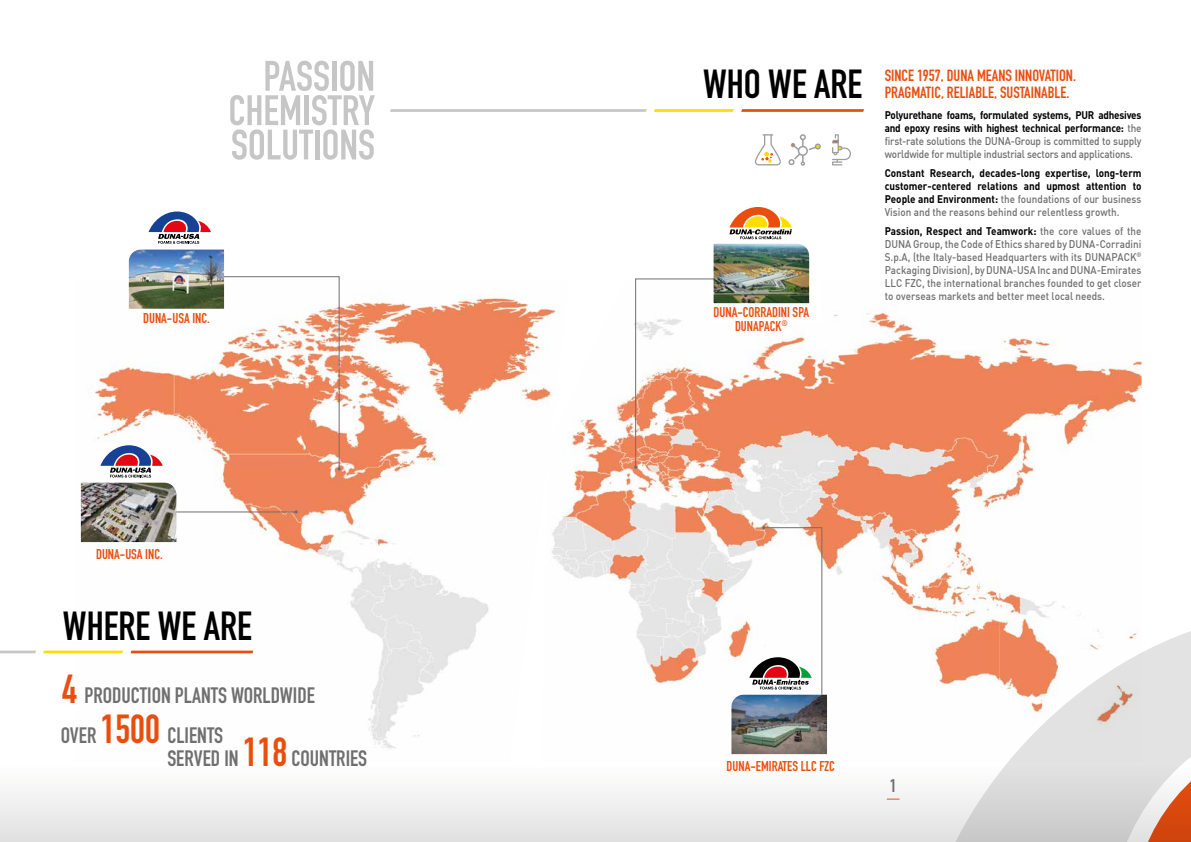
<style>
.page{position:relative;width:1191px;height:842px;background:#fff}
.page>*{position:absolute;margin:0;border:0;box-sizing:border-box;transform-origin:0 0}
.t1{font:700 40px "DIN Condensed";color:#000}
.t2{font:700 22px/40.5px "DIN Condensed";color:#706f6f}
.t3{font:700 18px "DIN Condensed";color:#706f6f}
.t4{font:700 16px/17px "DIN Condensed";color:#e94e0f}
.t5{font:700 14px/14px "DIN Condensed";color:#e94e0f;text-align:center}
.t6{font:500 11px/13px "DIN";letter-spacing:-.01em;color:#706f6f;text-align:justify;scale:.9 1}
.t7{font:700 11px/13px "DIN";color:#000;text-align:justify;scale:.9 1}
.s1{font-size:40px;color:#e94e0f}
.s2{color:#e85115}
.s3{font-weight:700;color:#000}
.s4{font-weight:500;color:#706f6f}
</style>
<div class="page">
<div style="left:0;top:747px;width:1191px;height:95px;background:linear-gradient(to bottom,#fff,#e2e2e2)"></div>
<img style="left:569px;top:312px;width:572px;height:451px">
<div style="left:709px;top:272px;width:111px;height:51px;background:#fff"></div>
<img style="left:77px;top:281px;width:492px;height:482px">
<svg style="left:221px;top:276px;width:120px;height:195px"></svg>
<svg style="left:755px;top:134px;width:26px;height:31px"></svg>
<svg style="left:832px;top:134px;width:19px;height:31px"></svg>
<svg style="left:788px;top:134px;width:33px;height:32px"></svg>
<svg style="left:230px;top:61px;width:145px;height:99px"></svg>
<img style="left:129px;top:250px;width:95px;height:59px">
<svg style="left:939px;top:608px;width:252px;height:234px"></svg>
<svg style="left:1136px;top:728px;width:55px;height:114px;background:#e1bfb2"></svg>
<svg style="left:634px;top:278px;width:97px;height:191px"></svg>
<hr style="left:172px;top:512px;width:124px;height:1px;background:#706f6f">
<svg style="left:294px;top:510px;width:4px;height:4px"></svg>
<img style="left:81px;top:483px;width:95px;height:59px">
<img style="left:713px;top:244px;width:96px;height:59px">
<svg style="left:654px;top:109px;width:80px;height:3px"></svg>
<svg style="left:741px;top:109px;width:123px;height:3px"></svg>
<svg style="left:390px;top:109px;width:256px;height:3px"></svg>
<svg style="left:0;top:651px;width:36px;height:2px"></svg>
<svg style="left:43px;top:651px;width:80px;height:2px"></svg>
<svg style="left:130px;top:651px;width:123px;height:2px"></svg>
<img style="left:731px;top:695px;width:96px;height:59px">
<svg style="left:729px;top:207px;width:63px;height:32px"></svg>
<svg style="left:100px;top:445px;width:63px;height:32px"></svg>
<svg style="left:149px;top:211px;width:62px;height:33px"></svg>
<svg style="left:749px;top:526px;width:73px;height:169px"></svg>
<svg style="left:887px;top:799px;width:12px;height:1px"></svg>
<p class="t5" style="left:143px;top:311px;width:68px">DUNA-USA INC.</p>
<p class="t5" style="left:96px;top:547px;width:68px">DUNA-USA INC.</p>
<h1 class="t1" style="left:63px;top:599px;width:190px">WHERE WE ARE</h1>
<h2 class="t2" style="left:61px;top:674px;width:255px"><span class="s1">4</span> PRODUCTION PLANTS WORLDWIDE<br>OVER <span class="s1">1500</span> CLIENTS</h2>
<h2 class="t2" style="left:167px;top:738px;width:201px">SERVED IN <span class="s1">118</span> COUNTRIES</h2>
<h1 class="t1" style="left:703px;top:57px;width:161px">WHO WE ARE</h1>
<p class="t5" style="left:713px;top:305px;width:97px">DUNA-CORRADINI SPA<br><span class="s2">DUNAPACK</span><sup>®</sup></p>
<h3 class="t4" style="left:884px;top:67px;width:193px">SINCE 1957, DUNA MEANS INNOVATION.<br>PRAGMATIC, RELIABLE, SUSTAINABLE.</h3>
<p class="t6" style="left:884px;top:108px;width:287px"><span class="s3">Polyurethane foams, formulated systems, PUR adhesives and epoxy resins with highest technical performance:</span> the first-rate solutions the DUNA-Group is committed to supply worldwide for multiple industrial sectors and applications.</p>
<p class="t7" style="left:884px;top:166px;width:287px">Constant Research, decades-long expertise, long-term customer-centered relations and upmost attention to People and Environment: <span class="s4">the foundations of our business Vision and the reasons behind our relentless growth.</span></p>
<p class="t6" style="left:884px;top:224px;width:287px"><span class="s3">Passion, Respect and Teamwork:</span> the core values of the DUNA Group, the Code of Ethics shared by DUNA-Corradini S.p.A, (the Italy-based Headquarters with its DUNAPACK<sup>® </sup>Packaging Division), by DUNA-USA Inc and DUNA-Emirates LLC FZC, the international branches founded to get closer to overseas markets and better meet local needs.</p>
<p class="t5" style="left:726px;top:759px;width:110px">DUNA-EMIRATES LLC FZC</p>
<h3 class="t3" style="left:890px;top:774px;width:8px">1</h3>
</div>
